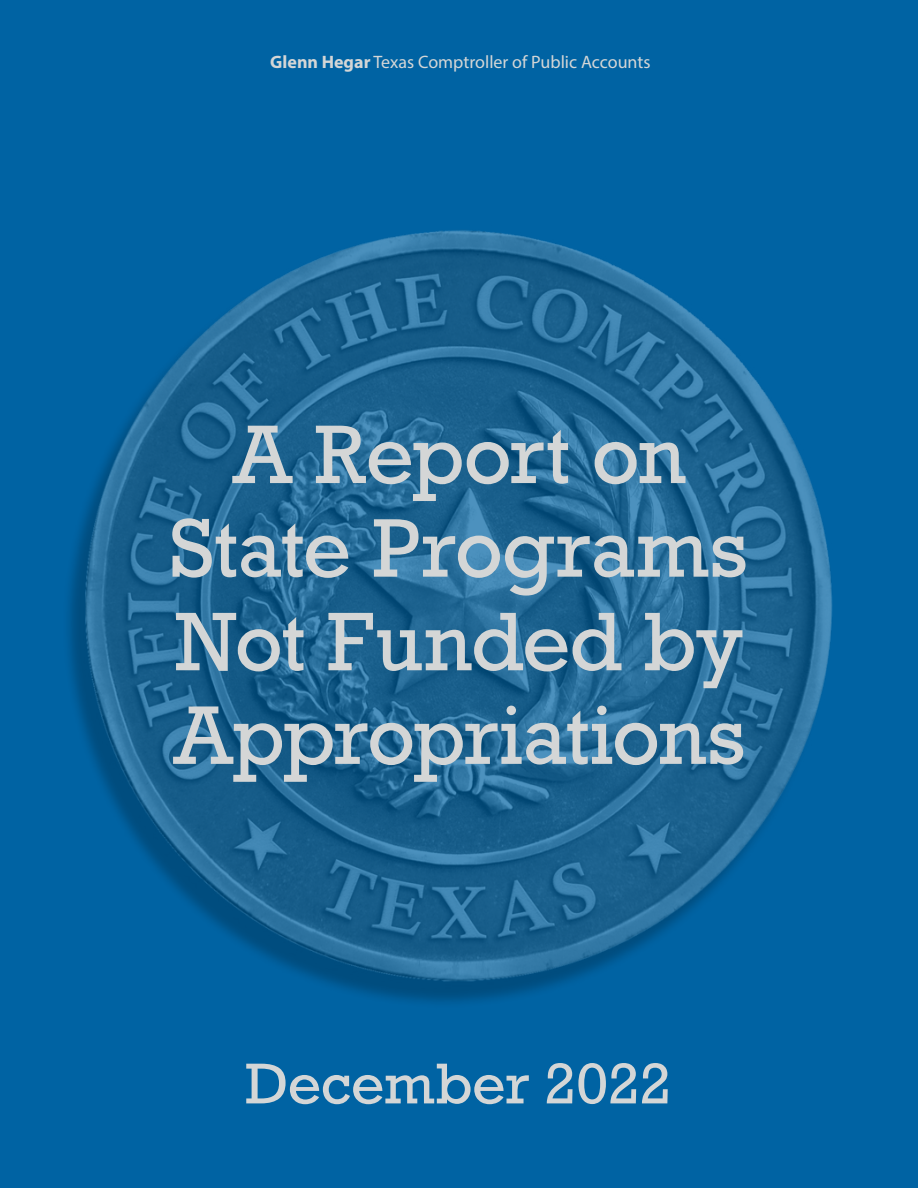
<style>
.page{position:relative;width:918px;height:1188px;background:#0063a3}
.page>*{position:absolute;margin:0;border:0;box-sizing:border-box;transform-origin:0 0}
.t1{font:78px/93.6px "Rockwell";letter-spacing:-.02em;color:#d4d6d6;text-align:center}
.t2{font:54px "Rockwell";letter-spacing:-.005em;color:#d4d6d6}
.t3{font:18px "Myriad Pro";color:#d4d6d6}
.s1{font-weight:700}
</style>
<div class="page">
<img style="left:69px;top:230px;width:764px;height:772px">
<p class="t3" style="left:270px;top:50px;width:382px"><span class="s1">Glenn Hegar</span> Texas Comptroller of Public Accounts</p>
<h1 class="t1" style="left:170px;top:409px;width:580px">A Report on<br>State Programs<br>Not Funded by<br>Appropriations</h1>
<p class="t2" style="left:246px;top:1050px;width:427px">December 2022</p>
</div>
